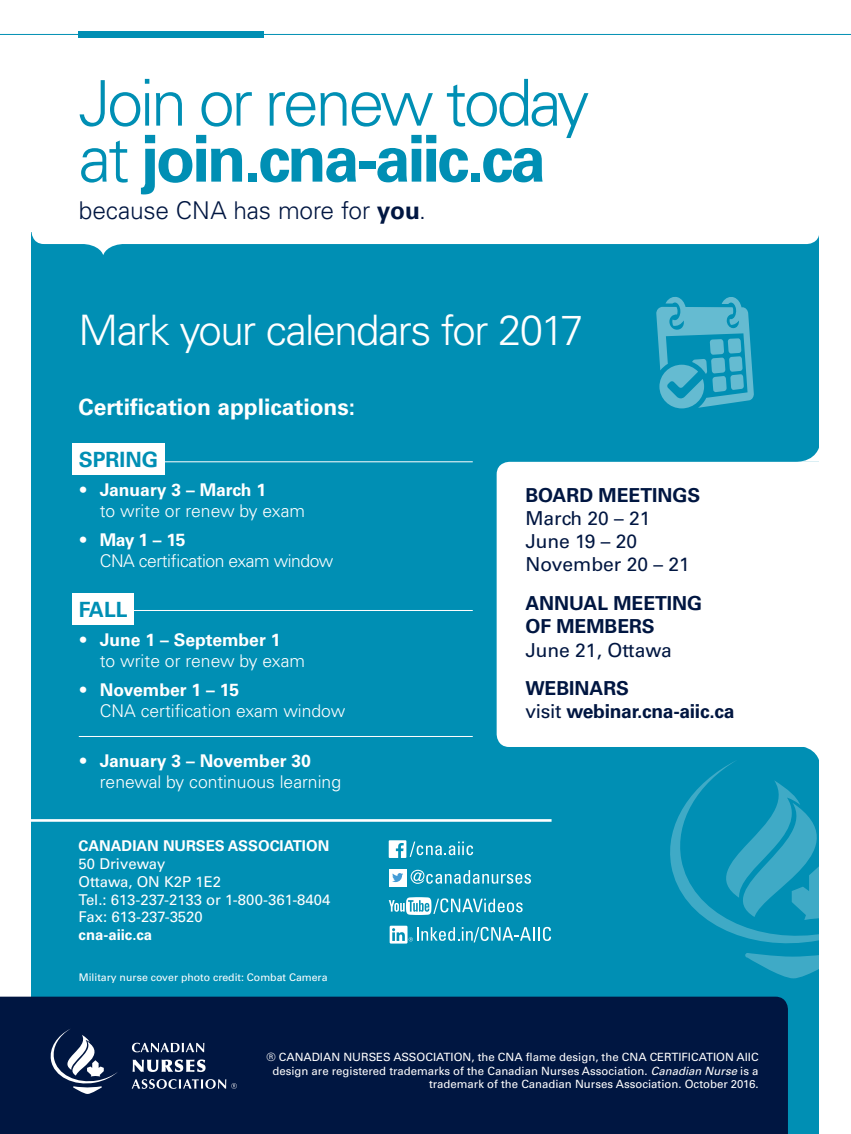
<style>
.page{position:relative;width:851px;height:1134px;background:#fff}
.page>*{position:absolute;margin:0;border:0;box-sizing:border-box;transform-origin:0 0}
.Intro{font:300 64.75px/56px "Univers LT Std";letter-spacing:-.05em;color:#008fb4}
.Subhead{font:300 42px "Univers LT Std";letter-spacing:-.04em;color:#fff}
.Heading{font:300 24.5px "Univers LT Std";letter-spacing:-.01em;color:#001641}
.Intro-2{font:700 22.75px "Univers LT Std";color:#fff}
.Subhead2b{font:700 21px "Univers LT Std";color:#008fb4}
.Sidebar{font:700 19.25px/23.1px "Univers LT Std";color:#001641}
.Sidebar-2{font:19.25px/23.1px "Univers LT Std";color:#001641}
.t1{font:300 17.5px/21px "Univers LT Std";color:#fff}
.t2{font:300 17.5px/21px "Univers LT Std";letter-spacing:-.025em;color:#fff}
.Body{font:14.88px "Univers LT Std";color:#fff}
.Body-2{font:700 14.88px "Univers LT Std";color:#fff}
.Body-3{font:11.38px/13.7px "Univers LT Std";color:#fff;text-align:right}
.t3{font:10.5px "Univers LT Std";color:#fff}
.s1{font-size:63px}
.s2{font-weight:700}
.s3{font-weight:400}
.s4{font-style:italic}
</style>
<div class="page">
<div style="left:32px;top:232px;width:787px;height:902px;background:#008fb4"></div>
<div style="left:0;top:997px;width:788px;height:137px;background:#001641"></div>
<svg style="left:132px;top:1043px;width:72px;height:9px"></svg>
<svg style="left:132px;top:1059px;width:73px;height:13px"></svg>
<svg style="left:50px;top:1029px;width:68px;height:65px;background:#394a6b"></svg>
<svg style="left:132px;top:1079px;width:105px;height:10px"></svg>
<svg style="left:32px;top:31px;width:787px;height:213px"></svg>
<svg style="left:79px;top:244px;width:49px;height:11px"></svg>
<div style="left:496px;top:462px;width:354px;height:285px;background:#fff;border-radius:13px"></div>
<svg style="left:795px;top:448px;width:24px;height:14px"></svg>
<hr style="left:0;top:34px;width:850px;height:1px;background:#008fb4">
<div style="left:79px;top:31px;width:185px;height:7px;background:#008fb4"></div>
<hr style="left:79px;top:610px;width:393px;height:1px;background:#fff">
<hr style="left:79px;top:461px;width:393px;height:1px;background:#fff">
<div style="left:72px;top:444px;width:92px;height:31px;background:#fff"></div>
<div style="left:72px;top:594px;width:62px;height:31px;background:#fff"></div>
<svg style="left:656px;top:297px;width:98px;height:111px"></svg>
<hr style="left:21px;top:819px;width:530px;height:3px;background:#fff">
<svg style="left:670px;top:747px;width:149px;height:231px"></svg>
<svg style="left:388px;top:840px;width:85px;height:18px"></svg>
<svg style="left:410px;top:870px;width:121px;height:14px"></svg>
<div style="left:388px;top:869px;width:18px;height:17px;background:#fff"></div>
<svg style="left:392px;top:873px;width:11px;height:9px"></svg>
<svg style="left:389px;top:897px;width:133px;height:18px"></svg>
<svg style="left:389px;top:926px;width:162px;height:18px"></svg>
<hr style="left:79px;top:736px;width:393px;height:1px;background:#fff">
<p class="Intro" style="left:79px;top:75px;width:512px"><span class="s1">J</span>oin or renew today at <span class="s2">join.cna-aiic.ca</span></p>
<p class="Heading" style="left:79px;top:196px;width:349px">because CNA has more for <span class="s2">you</span>.</p>
<p class="Subhead" style="left:79px;top:304px;width:506px">Mark your calendars for 2017</p>
<p class="Intro-2" style="left:79px;top:394px;width:278px">Certification applications:</p>
<p class="Subhead2b" style="left:79px;top:447px;width:81px">SPRING</p>
<p class="t1" style="left:100px;top:480px;width:207px;text-indent:-21px">• <span class="s2">January 3 – March 1<br></span>to write or renew by exam</p>
<p class="t2" style="left:100px;top:530px;width:235px;text-indent:-21px">• <span class="s2">May 1 – 15<br></span>CNA certification exam window</p>
<p class="Subhead2b" style="left:79px;top:597px;width:50px">FALL</p>
<p class="t1" style="left:100px;top:630px;width:207px;text-indent:-21px">• <span class="s2">June 1 – September 1<br></span>to write or renew by exam</p>
<p class="t1" style="left:100px;top:680px;width:247px;text-indent:-21px">• <span class="s2">November 1 – 15<br></span>CNA certification exam window</p>
<p class="t1" style="left:100px;top:751px;width:243px;text-indent:-21px">• <span class="s2">January 3 – November 30 </span>renewal by continuous learning</p>
<p class="Body-2" style="left:79px;top:837px;width:252px">CANADIAN NURSES ASSOCIATION</p>
<p class="Body" style="left:79px;top:855px;width:88px">50 Driveway</p>
<p class="Body" style="left:79px;top:873px;width:144px">Ottawa, ON K2P 1E2</p>
<p class="Body" style="left:79px;top:891px;width:253px">Tel.: 613-237-2133 or 1-800-361-8404</p>
<p class="Body" style="left:79px;top:908px;width:126px">Fax: 613-237-3520</p>
<p class="Body-2" style="left:79px;top:926px;width:75px">cna-aiic.ca</p>
<p class="t3" style="left:79px;top:971px;width:250px">Military nurse cover photo credit: Combat Camera</p>
<p class="Sidebar-2" style="left:525px;top:484px;width:176px"><span class="s2">BOARD MEETINGS<br></span>March 20 – 21<br>June 19 – 20<br>November 20 – 21</p>
<p class="Sidebar" style="left:525px;top:592px;width:178px">ANNUAL MEETING<br>OF MEMBERS<br><span class="s3">June 21, Ottawa</span></p>
<p class="Sidebar" style="left:525px;top:677px;width:210px">WEBINARS<br><span class="s3">visit</span> webinar.cna-aiic.ca</p>
<p class="Body-3" style="left:266px;top:1050px;width:493px">® CANADIAN NURSES ASSOCIATION, the CNA flame design, the CNA CERTIFICATION AIIC design are registered trademarks of the Canadian Nurses Association. <span class="s4">Canadian Nurse</span> is a trademark of the Canadian Nurses Association. October 2016.</p>
</div>
